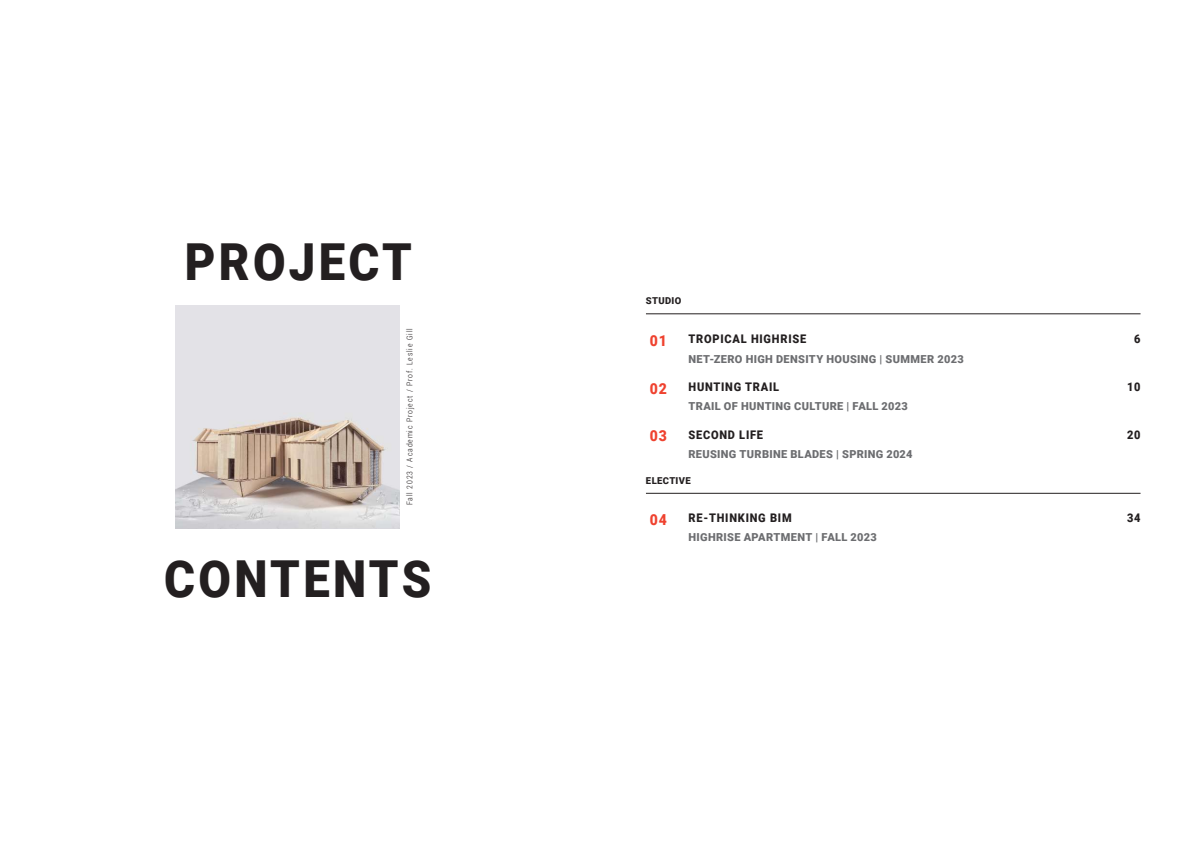
<style>
.page{position:relative;width:1191px;height:842px;background:#fff}
.page>*{position:absolute;margin:0;border:0;box-sizing:border-box;transform-origin:0 0}
.t1{font:900 51px "Roboto";letter-spacing:.07em;color:#231f20;scale:.93 1}
.t2{font:900 15.1px "Roboto";letter-spacing:.07em;color:#ef422f;scale:.93 1}
.t3{font:900 11.9px "Roboto";letter-spacing:.07em;color:#231f20;scale:.93 1}
.t4{font:900 11px "Roboto";letter-spacing:.03em;color:#6c6d70}
.t5{font:900 9.5px "Roboto";letter-spacing:.03em;color:#231f20}
.t6{font:300 8px "Roboto Condensed";letter-spacing:.11em;color:#231f20}
</style>
<div class="page">
<img style="left:175px;top:305px;width:224px;height:224px">
<hr style="left:646px;top:493px;width:494px;height:1px;background:#231f20">
<hr style="left:646px;top:314px;width:494px;height:1px;background:#231f20">
<h1 class="t1" style="left:185px;top:226px;width:246px">PROJECT</h1>
<p class="t6" style="left:404px;top:505px;width:178px;rotate:-90deg">Fall 2023 / Academic Project / Prof. Leslie Gill</p>
<h1 class="t1" style="left:164px;top:543px;width:289px">CONTENTS</h1>
<p class="t5" style="left:646px;top:294px;width:37px">STUDIO</p>
<h2 class="t2" style="left:650px;top:330px;width:20px">01</h2>
<p class="t3" style="left:688px;top:330px;width:128px">TROPICAL HIGHRISE</p>
<h2 class="t2" style="left:650px;top:378px;width:20px">02</h2>
<p class="t4" style="left:688px;top:351px;width:277px">NET-ZERO HIGH DENSITY HOUSING | SUMMER 2023</p>
<p class="t3" style="left:688px;top:378px;width:99px">HUNTING TRAIL</p>
<p class="t4" style="left:688px;top:399px;width:221px">TRAIL OF HUNTING CULTURE | FALL 2023</p>
<h2 class="t2" style="left:650px;top:425px;width:20px">03</h2>
<p class="t3" style="left:688px;top:426px;width:82px">SECOND LIFE</p>
<p class="t4" style="left:688px;top:447px;width:225px">REUSING TURBINE BLADES | SPRING 2024</p>
<p class="t5" style="left:646px;top:474px;width:46px">ELECTIVE</p>
<p class="t3" style="left:1134px;top:330px;width:8px">6</p>
<p class="t3" style="left:1127px;top:378px;width:16px">10</p>
<p class="t3" style="left:1127px;top:426px;width:16px">20</p>
<h2 class="t2" style="left:650px;top:509px;width:20px">04</h2>
<p class="t3" style="left:688px;top:509px;width:112px">RE-THINKING BIM</p>
<p class="t3" style="left:1127px;top:509px;width:16px">34</p>
<p class="t4" style="left:688px;top:530px;width:190px">HIGHRISE APARTMENT | FALL 2023</p>
</div>
